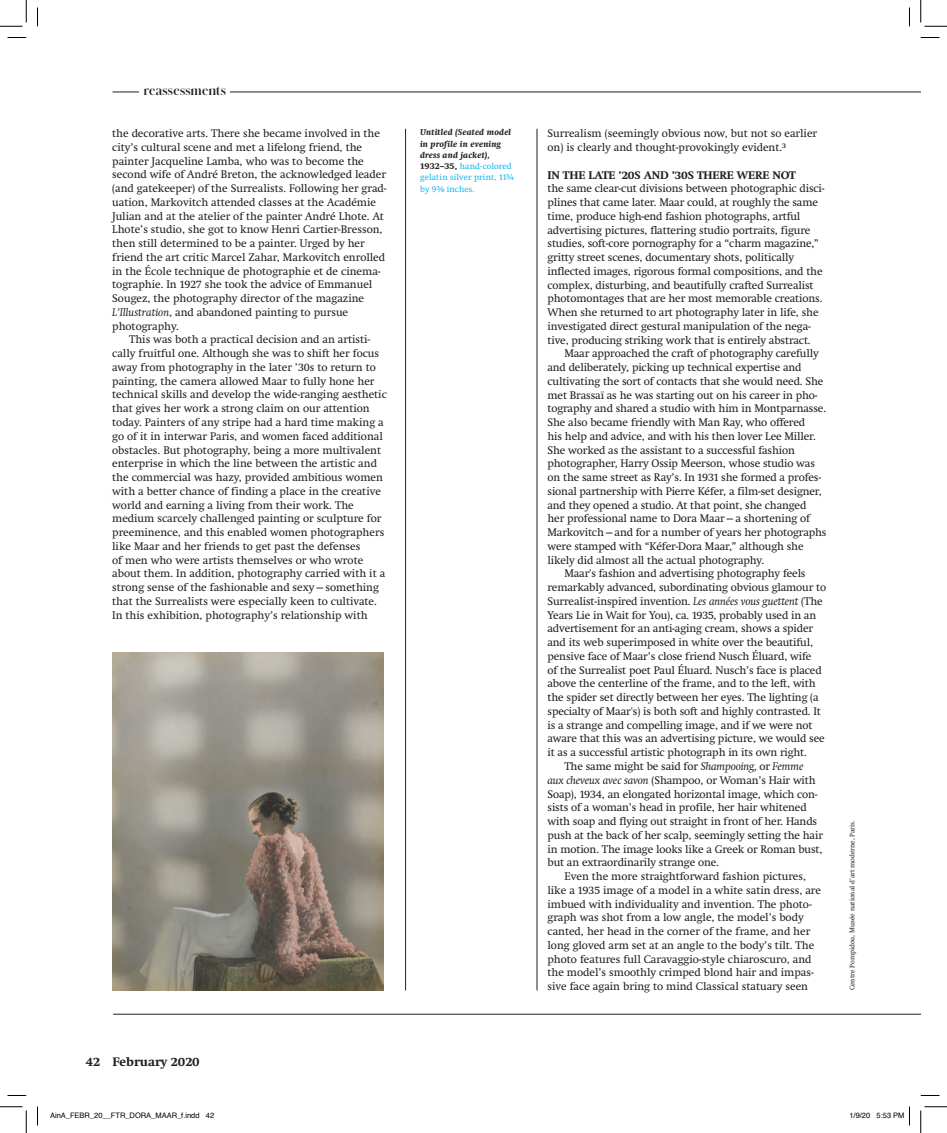
<style>
.page{position:relative;width:947px;height:1133px;background:#fff}
.page>*{position:absolute;margin:0;border:0;box-sizing:border-box;transform-origin:0 0}
.t1{font:700 13.75px "Schnyder M";letter-spacing:.02em;color:#231f20}
.t2{font:700 12.5px "Swift Neue LT Pro";color:#231f20}
.t3{font:11.25px/13.8px "Swift Neue LT Pro";letter-spacing:-.01em;color:#231f20}
.t4{font:700 11.25px "Swift Neue LT Pro";letter-spacing:-.01em;color:#231f20}
.t5{font:italic 700 8.75px/11.2px "Swift Neue LT Pro";letter-spacing:.015em;color:#231f20}
.t6{font:7.5px "Helvetica";color:#000}
.t7{font:6.88px "Swift Neue LT Pro";color:#231f20}
.s1{font-style:italic}
.s2{font-style:normal}
.s3{font-weight:300;font-style:normal;color:#00aeef}
</style>
<div class="page">
<hr style="left:113px;top:1014px;width:808px;height:1px;background:#231f20">
<hr style="left:112px;top:92px;width:809px;height:1px;background:#231f20">
<hr style="left:537px;top:129px;width:1px;height:861px;background:#231f20">
<hr style="left:405px;top:129px;width:1px;height:861px;background:#231f20">
<img style="left:113px;top:652px;width:270px;height:338px">
<div style="left:139px;top:84px;width:91px;height:16px;background:#fff"></div>
<svg style="left:8px;top:37px;width:18px;height:1px"></svg>
<svg style="left:921px;top:37px;width:18px;height:1px"></svg>
<svg style="left:8px;top:1095px;width:18px;height:1px"></svg>
<svg style="left:921px;top:1095px;width:18px;height:1px"></svg>
<svg style="left:37px;top:8px;width:1px;height:18px"></svg>
<svg style="left:37px;top:1106px;width:1px;height:19px"></svg>
<svg style="left:909px;top:8px;width:1px;height:18px"></svg>
<svg style="left:0;top:0;width:27px;height:27px"></svg>
<svg style="left:0;top:1106px;width:27px;height:26px"></svg>
<svg style="left:920px;top:0;width:27px;height:27px"></svg>
<svg style="left:920px;top:1106px;width:27px;height:26px"></svg>
<svg style="left:909px;top:1106px;width:1px;height:19px"></svg>
<p class="t1" style="left:144px;top:81px;width:83px">reassessments</p>
<p class="t3" style="left:112px;top:126px;width:276px">the decorative arts. There she became involved in the city’s cultural scene and met a lifelong friend, the painter Jacqueline Lamba, who was to become the second wife of André Breton, the acknowledged leader (and gatekeeper) of the Surrealists. Following her grad&shy;uation, Markovitch attended classes at the Académie Julian and at the atelier of the painter André Lhote. At Lhote’s studio, she got to know Henri Cartier-Bresson, then still determined to be a painter. Urged by her friend the art critic Marcel Zahar, Markovitch enrolled in the École technique de photographie et de cinema&shy;tographie. In 1927 she took the advice of Emmanuel Sougez, the photography director of the magazine <span class="s1">L’Illustration</span>, and abandoned painting to pursue photography.</p>
<p class="t3" style="left:112px;top:333px;width:276px;text-indent:17px">This was both a practical decision and an artisti&shy;cally fruitful one. Although she was to shift her focus away from photography in the later ’30s to return to painting, the camera allowed Maar to fully hone her technical skills and develop the wide-ranging aesthetic that gives her work a strong claim on our attention today. Painters of any stripe had a hard time making a go of it in interwar Paris, and women faced additional obstacles. But photography, being a more multivalent enterprise in which the line between the artistic and the commercial was hazy, provided ambitious women with a better chance of finding a place in the creative world and earning a living from their work. The medium scarcely challenged painting or sculpture for preeminence, and this enabled women photographers like Maar and her friends to get past the defenses<br>of men who were artists themselves or who wrote about them. In addition, photography carried with it a strong sense of the fashionable and sexy—something that the Surrealists were especially keen to cultivate.<br>In this exhibition, photography’s relationship with</p>
<p class="t5" style="left:420px;top:127px;width:95px">Untitled (Seated model in profile in evening dress and jacket),<br><span class="s2">1932–35,</span> <span class="s3">hand-colored gelatin silver print, 11¾ by 93/8 inches.</span></p>
<p class="t2" style="left:86px;top:1054px;width:115px">42 February 2020</p>
<p class="t3" style="left:547px;top:127px;width:271px">Surrealism (seemingly obvious now, but not so earlier on) is clearly and thought-provokingly evident.³</p>
<p class="t4" style="left:547px;top:168px;width:250px">IN THE LATE ’20S AND ’30S THERE WERE NOT</p>
<p class="t3" style="left:547px;top:182px;width:279px">the same clear-cut divisions between photographic disci&shy;plines that came later. Maar could, at roughly the same time, produce high-end fashion photographs, artful advertising pictures, flattering studio portraits, figure studies, soft-core pornography for a “charm magazine,” gritty street scenes, documentary shots, politically inflected images, rigorous formal compositions, and the complex, disturbing, and beautifully crafted Surrealist photomontages that are her most memorable creations.<br>When she returned to art photography later in life, she investigated direct gestural manipulation of the nega&shy;tive, producing striking work that is entirely abstract.</p>
<p class="t3" style="left:564px;top:346px;width:256px">Maar approached the craft of photography carefully</p>
<p class="t3" style="left:547px;top:360px;width:256px">and deliberately, picking up technical expertise and</p>
<p class="t3" style="left:547px;top:374px;width:277px">cultivating the sort of contacts that she would need. She</p>
<p class="t3" style="left:547px;top:388px;width:271px">met Brassaï as he was starting out on his career in pho-</p>
<p class="t3" style="left:547px;top:401px;width:280px">tography and shared a studio with him in Montparnasse.</p>
<p class="t3" style="left:547px;top:415px;width:259px">She also became friendly with Man Ray, who offered</p>
<p class="t3" style="left:547px;top:429px;width:270px">his help and advice, and with his then lover Lee Miller.</p>
<p class="t3" style="left:547px;top:443px;width:249px">She worked as the assistant to a successful fashion</p>
<p class="t3" style="left:547px;top:456px;width:269px">photographer, Harry Ossip Meerson, whose studio was</p>
<p class="t3" style="left:547px;top:470px;width:275px">on the same street as Ray’s. In 1931 she formed a profes-</p>
<p class="t3" style="left:547px;top:484px;width:276px">sional partnership with Pierre Kéfer, a film-set designer,</p>
<p class="t3" style="left:547px;top:498px;width:260px">and they opened a studio. At that point, she changed</p>
<p class="t3" style="left:547px;top:511px;width:264px">her professional name to Dora Maar—a shortening of</p>
<p class="t3" style="left:547px;top:525px;width:281px">Markovitch—and for a number of years her photographs</p>
<p class="t3" style="left:547px;top:539px;width:258px">were stamped with “Kéfer-Dora Maar,” although she</p>
<p class="t3" style="left:547px;top:553px;width:218px">likely did almost all the actual photography.</p>
<p class="t3" style="left:564px;top:566px;width:243px">Maar's fashion and advertising photography feels</p>
<p class="t3" style="left:547px;top:580px;width:280px">remarkably advanced, subordinating obvious glamour to</p>
<p class="t3" style="left:547px;top:594px;width:277px">Surrealist-inspired invention. <span class="s1">Les années vous guettent</span> (The</p>
<p class="t3" style="left:547px;top:608px;width:270px">Years Lie in Wait for You), ca. 1935, probably used in an</p>
<p class="t3" style="left:547px;top:621px;width:267px">advertisement for an anti-aging cream, shows a spider</p>
<p class="t3" style="left:547px;top:635px;width:267px">and its web superimposed in white over the beautiful,</p>
<p class="t3" style="left:547px;top:649px;width:265px">pensive face of Maar’s close friend Nusch Éluard, wife</p>
<p class="t3" style="left:547px;top:663px;width:276px">of the Surrealist poet Paul Éluard. Nusch’s face is placed</p>
<p class="t3" style="left:547px;top:676px;width:270px">above the centerline of the frame, and to the left, with</p>
<p class="t3" style="left:547px;top:690px;width:273px">the spider set directly between her eyes. The lighting (a</p>
<p class="t3" style="left:547px;top:704px;width:275px">specialty of Maar's) is both soft and highly contrasted. It</p>
<p class="t3" style="left:547px;top:718px;width:267px">is a strange and compelling image, and if we were not</p>
<p class="t3" style="left:547px;top:731px;width:279px">aware that this was an advertising picture, we would see</p>
<p class="t3" style="left:547px;top:745px;width:261px">it as a successful artistic photograph in its own right.</p>
<p class="t3" style="left:564px;top:759px;width:241px">The same might be said for <span class="s1">Shampooing,</span> or <span class="s1">Femme</span></p>
<p class="t3" style="left:547px;top:773px;width:270px"><span class="s1">aux cheveux avec savon</span> (Shampoo, or Woman’s Hair with</p>
<p class="t3" style="left:547px;top:786px;width:272px">Soap), 1934, an elongated horizontal image, which con-</p>
<p class="t3" style="left:547px;top:800px;width:261px">sists of a woman’s head in profile, her hair whitened</p>
<p class="t3" style="left:547px;top:814px;width:271px">with soap and flying out straight in front of her. Hands</p>
<p class="t3" style="left:547px;top:828px;width:277px">push at the back of her scalp, seemingly setting the hair</p>
<p class="t3" style="left:547px;top:841px;width:276px">in motion. The image looks like a Greek or Roman bust,</p>
<p class="t3" style="left:547px;top:855px;width:173px">but an extraordinarily strange one.</p>
<p class="t3" style="left:564px;top:869px;width:243px">Even the more straightforward fashion pictures,</p>
<p class="t3" style="left:547px;top:883px;width:275px">like a 1935 image of a model in a white satin dress, are</p>
<p class="t3" style="left:547px;top:896px;width:266px">imbued with individuality and invention. The photo-</p>
<p class="t3" style="left:547px;top:910px;width:258px">graph was shot from a low angle, the model’s body</p>
<p class="t3" style="left:547px;top:924px;width:264px">canted, her head in the corner of the frame, and her</p>
<p class="t3" style="left:547px;top:938px;width:268px">long gloved arm set at an angle to the body’s tilt. The</p>
<p class="t3" style="left:547px;top:951px;width:265px">photo features full Caravaggio-style chiaroscuro, and</p>
<p class="t3" style="left:547px;top:965px;width:268px">the model’s smoothly crimped blond hair and impas-</p>
<p class="t3" style="left:547px;top:979px;width:262px">sive face again bring to mind Classical statuary seen</p>
<p class="t7" style="left:848px;top:990px;width:172px;rotate:-90deg">Centre Pompidou, Musée national d’art moderne, Paris.</p>
<p class="t6" style="left:50px;top:1109px;width:166px">AinA_FEBR_20__FTR_DORA_MAAR_f.indd 42</p>
<p class="t6" style="left:849px;top:1109px;width:57px">1/9/20 5:53 PM</p>
</div>
